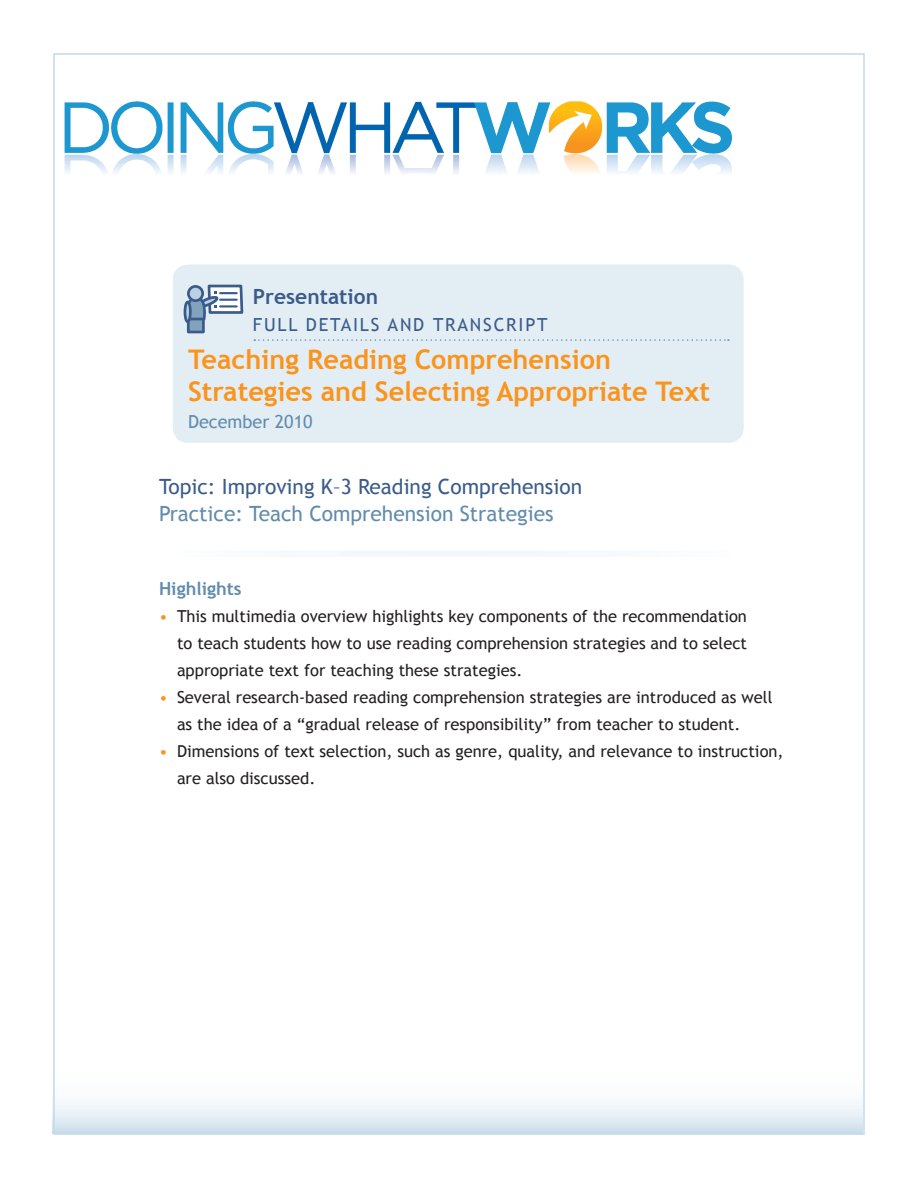
<style>
.page{position:relative;width:918px;height:1188px;background:#fff}
.page>*{position:absolute;margin:0;border:0;box-sizing:border-box;transform-origin:0 0}
.t1{font:700 27px/32.4px "Trebuchet MS";color:#fa941c}
.t2{font:21px "Trebuchet MS";color:#3b5c8a}
.t3{font:21px "Trebuchet MS";color:#618cad}
.t4{font:700 21px "Trebuchet MS";color:#3b5c8a}
.t5{font:18px "Trebuchet MS";letter-spacing:.1em;color:#3b5c8a}
.t6{font:18px "Trebuchet MS";color:#618cad}
.t7{font:700 18px "Trebuchet MS";color:#618cad}
.t8{font:16.5px/27px "Trebuchet MS";color:#231f20}
.s1{color:#fa941c}
</style>
<div class="page">
<svg style="left:56px;top:1102px;width:806px;height:30px"></svg>
<div style="left:171px;top:551px;width:564px;height:6px;border:2px solid #fff"></div>
<div style="left:173px;top:265px;width:571px;height:178px;background:#e3edf4;border-radius:15px"></div>
<svg style="left:254px;top:339px;width:475px;height:2px"></svg>
<div style="left:187px;top:314px;width:18px;height:19px;background:#82a3bd;border:3px solid #3b5c8a"></div>
<div style="left:184px;top:301px;width:8px;height:22px;border:3px solid #3b5c8a;border-radius:50%"></div>
<svg style="left:183px;top:284px;width:61px;height:38px"></svg>
<img style="left:64px;top:101px;width:668px;height:72px">
<p class="t4" style="left:253px;top:283px;width:127px">Presentation</p>
<p class="t5" style="left:253px;top:314px;width:296px">FULL DETAILS AND TRANSCRIPT</p>
<p class="t1" style="left:188px;top:343px;width:523px">Teaching Reading Comprehension<br>Strategies and Selecting Appropriate Text</p>
<p class="t6" style="left:188px;top:411px;width:126px">December 2010</p>
<p class="t2" style="left:159px;top:474px;width:425px">Topic: Improving K–3 Reading Comprehension</p>
<p class="t3" style="left:159px;top:501px;width:396px">Practice: Teach Comprehension Strategies</p>
<p class="t7" style="left:159px;top:577px;width:84px">Highlights</p>
<p class="t8" style="left:177px;top:603px;width:572px;text-align:justify;text-indent:-18px"><span class="s1">•</span> This multimedia overview highlights key components of the recommendation to teach students how to use reading comprehension strategies and to select appropriate text for teaching these strategies.</p>
<p class="t8" style="left:177px;top:684px;width:597px;text-indent:-18px"><span class="s1">•</span> Several research-based reading comprehension strategies are introduced as well as the idea of a “gradual release of responsibility” from teacher to student.</p>
<p class="t8" style="left:177px;top:738px;width:608px;text-indent:-18px"><span class="s1">•</span> Dimensions of text selection, such as genre, quality, and relevance to instruction, are also discussed.</p>
</div>
